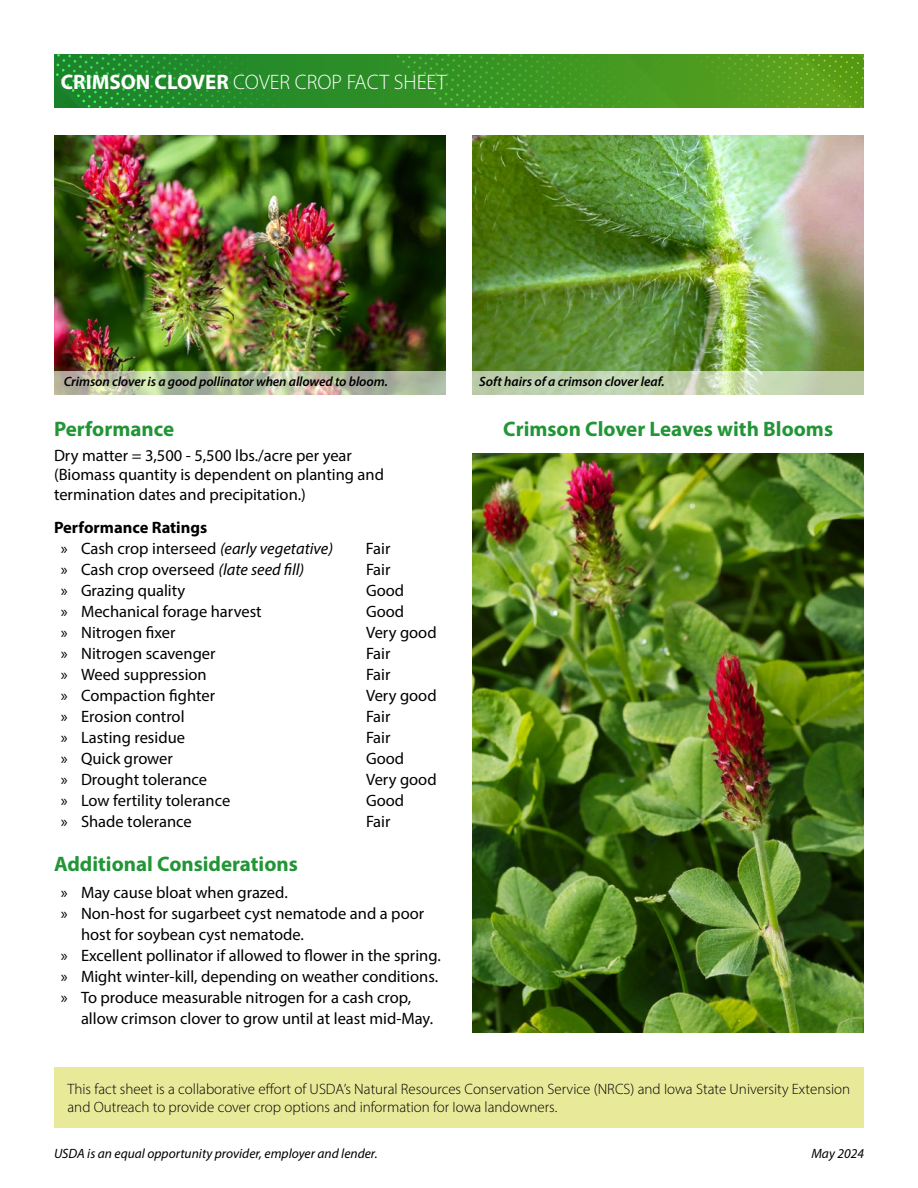
<style>
.page{position:relative;width:918px;height:1188px;background:#fff}
.page>*{position:absolute;margin:0;border:0;box-sizing:border-box;transform-origin:0 0}
.Subhead{font:700 21px "Myriad Pro";color:#229536}
.t1{font:300 21px "Myriad Pro";color:#fff}
.Body_Text{font:16.5px/19.5px "Myriad Pro";color:#000}
.Body_Text-2{font:700 16.5px "Myriad Pro";color:#000}
.t2{font:300 15px/18px "Myriad Pro";color:#000}
.t3{font:italic 600 13.5px "Myriad Pro";letter-spacing:-.01em;color:#000}
.Subhead-2{font:italic 13.5px "Myriad Pro";color:#000}
.s1{font-weight:700}
.s2{font-style:italic}
</style>
<div class="page">
<svg style="left:54px;top:54px;width:810px;height:54px;background:#399425"></svg>
<div style="left:54px;top:1068px;width:810px;height:60px;background:#e9e99a"></div>
<img style="left:54px;top:135px;width:392px;height:236px">
<svg style="left:54px;top:371px;width:392px;height:24px;background:#b6bea3"></svg>
<img style="left:472px;top:135px;width:392px;height:236px">
<svg style="left:472px;top:371px;width:392px;height:24px;background:#c2d3b1"></svg>
<img style="left:472px;top:454px;width:392px;height:578px">
<p class="t1" style="left:61px;top:69px;width:387px"><span class="s1">CRIMSON CLOVER</span> COVER CROP FACT SHEET</p>
<p class="t3" style="left:64px;top:373px;width:326px">Crimson clover is a good pollinator when allowed to bloom.</p>
<p class="t3" style="left:479px;top:373px;width:187px">Soft hairs of a crimson clover leaf.</p>
<p class="Subhead" style="left:503px;top:415px;width:331px">Crimson Clover Leaves with Blooms</p>
<p class="Subhead" style="left:54px;top:415px;width:122px">Performance</p>
<p class="Body_Text" style="left:54px;top:445px;width:332px">Dry matter = 3,500 - 5,500 lbs./acre per year (Biomass quantity is dependent on planting and termination dates and precipitation.)</p>
<p class="Body_Text-2" style="left:54px;top:516px;width:155px">Performance Ratings</p>
<p class="Body_Text" style="left:61px;top:538px;width:274px">» Cash crop interseed <span class="s2">(early vegetative)</span></p>
<p class="Body_Text" style="left:366px;top:538px;width:26px">Fair</p>
<p class="Body_Text" style="left:61px;top:559px;width:245px">» Cash crop overseed <span class="s2">(late seed fill)</span></p>
<p class="Body_Text" style="left:366px;top:559px;width:26px">Fair</p>
<p class="Body_Text" style="left:61px;top:580px;width:126px">» Grazing quality</p>
<p class="Body_Text" style="left:366px;top:580px;width:40px">Good</p>
<p class="Body_Text" style="left:61px;top:601px;width:203px">» Mechanical forage harvest</p>
<p class="Body_Text" style="left:366px;top:601px;width:40px">Good</p>
<p class="Body_Text" style="left:61px;top:622px;width:116px">» Nitrogen fixer</p>
<p class="Body_Text" style="left:366px;top:622px;width:72px">Very good</p>
<p class="Body_Text" style="left:61px;top:643px;width:156px">» Nitrogen scavenger</p>
<p class="Body_Text" style="left:366px;top:643px;width:26px">Fair</p>
<p class="Body_Text" style="left:61px;top:664px;width:148px">» Weed suppression</p>
<p class="Body_Text" style="left:366px;top:664px;width:26px">Fair</p>
<p class="Body_Text" style="left:61px;top:685px;width:156px">» Compaction fighter</p>
<p class="Body_Text" style="left:366px;top:685px;width:72px">Very good</p>
<p class="Body_Text" style="left:61px;top:706px;width:125px">» Erosion control</p>
<p class="Body_Text" style="left:366px;top:706px;width:26px">Fair</p>
<p class="Body_Text" style="left:61px;top:727px;width:126px">» Lasting residue</p>
<p class="Body_Text" style="left:366px;top:727px;width:26px">Fair</p>
<p class="Body_Text" style="left:61px;top:748px;width:114px">» Quick grower</p>
<p class="Body_Text" style="left:366px;top:748px;width:40px">Good</p>
<p class="Body_Text" style="left:61px;top:769px;width:148px">» Drought tolerance</p>
<p class="Body_Text" style="left:366px;top:769px;width:72px">Very good</p>
<p class="Body_Text" style="left:61px;top:790px;width:171px">» Low fertility tolerance</p>
<p class="Body_Text" style="left:366px;top:790px;width:40px">Good</p>
<p class="Body_Text" style="left:61px;top:811px;width:133px">» Shade tolerance</p>
<p class="Body_Text" style="left:366px;top:811px;width:26px">Fair</p>
<p class="Subhead" style="left:54px;top:851px;width:245px">Additional Considerations</p>
<p class="Body_Text" style="left:61px;top:882px;width:229px">» May cause bloat when grazed.</p>
<p class="Body_Text" style="left:81px;top:903px;width:345px;line-height:21px;text-indent:-20px">» Non-host for sugarbeet cyst nematode and a poor host for soybean cyst nematode.</p>
<p class="Body_Text" style="left:61px;top:945px;width:382px">» Excellent pollinator if allowed to flower in the spring.</p>
<p class="Body_Text" style="left:61px;top:966px;width:379px">» Might winter-kill, depending on weather conditions.</p>
<p class="Body_Text" style="left:81px;top:987px;width:354px;line-height:21px;text-indent:-20px">» To produce measurable nitrogen for a cash crop, allow crimson clover to grow until at least mid-May.</p>
<p class="t2" style="left:68px;top:1080px;width:784px">This fact sheet is a collaborative effort of USDA’s Natural Resources Conservation Service (NRCS) and Iowa State University Extension and Outreach to provide cover crop options and information for Iowa landowners.</p>
<p class="Subhead-2" style="left:811px;top:1145px;width:54px">May 2024</p>
<p class="Subhead-2" style="left:54px;top:1145px;width:325px">USDA is an equal opportunity provider, employer and lender.</p>
</div>
